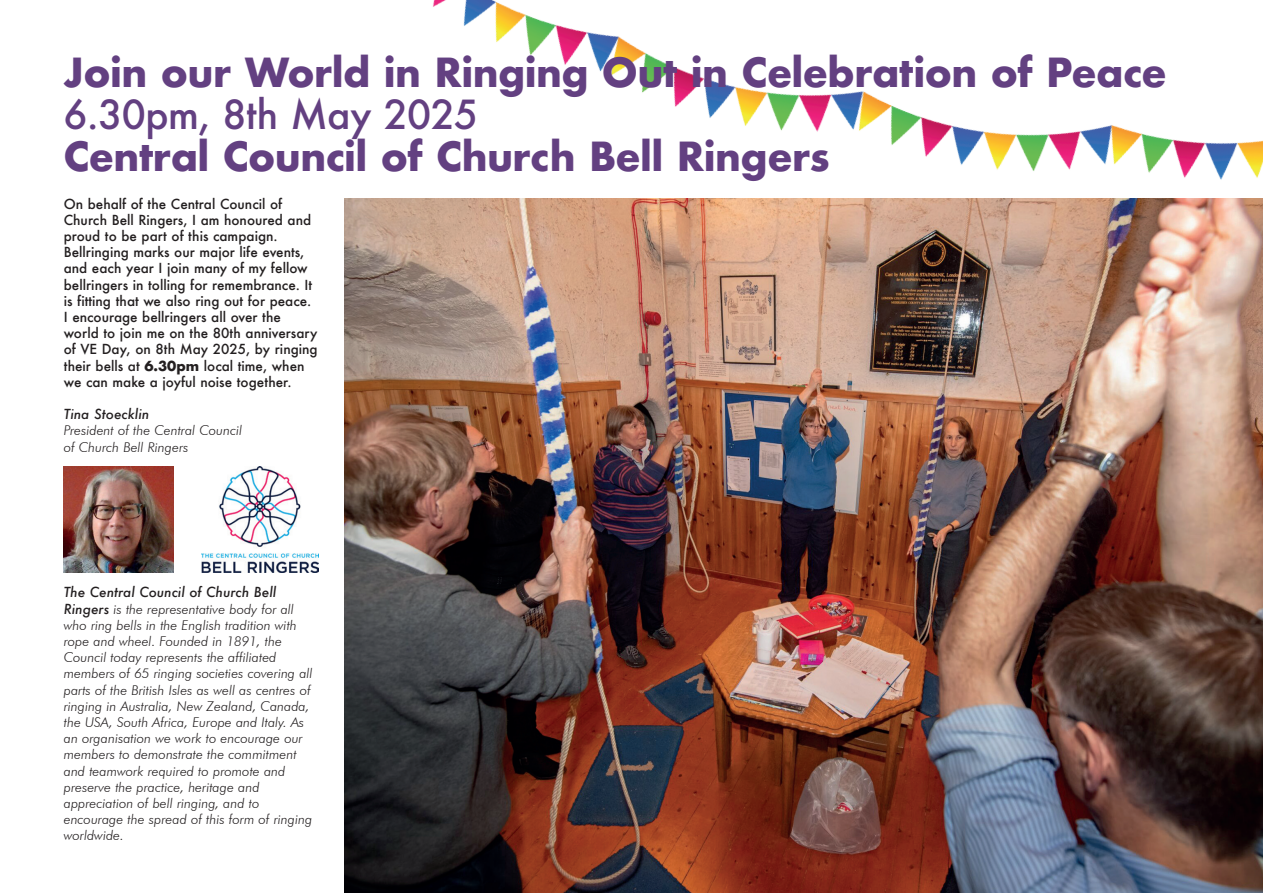
<style>
.page{position:relative;width:1263px;height:893px;background:#fff}
.page>*{position:absolute;margin:0;border:0;box-sizing:border-box;transform-origin:0 0}
.t1{font:700 39px "Futura";letter-spacing:-.015em;color:#634081}
.t2{font:500 39px "Futura";letter-spacing:-.015em;color:#634081}
.t3{font:italic 300 13.5px/16.2px "Futura BT";color:#231f20}
.t4{font:500 13.5px/16.2px "Futura";color:#231f20}
.t5{font:italic 500 13.5px "Futura";color:#231f20}
.s1{font-weight:700}
.s2{font-family:"Futura";font-weight:500}
</style>
<div class="page">
<img style="left:344px;top:198px;width:919px;height:695px">
<img style="left:64px;top:466px;width:109px;height:106px">
<img style="left:202px;top:466px;width:117px;height:106px">
<img style="left:354px;top:0;width:909px;height:386px">
<h1 class="t1" style="left:64px;top:44px;width:1105px">Join our World in Ringing Out in Celebration of Peace</h1>
<h1 class="t2" style="left:64px;top:88px;width:416px">6.30pm, 8th May 2025</h1>
<h1 class="t1" style="left:64px;top:128px;width:767px">Central Council of Church Bell Ringers</h1>
<p class="t4" style="left:64px;top:195px;width:255px">On behalf of the Central Council of Church Bell Ringers, I am honoured and proud to be part of this campaign.<br>Bellringing marks our major life events, and each year I join many of my fellow bellringers in tolling for remembrance. It is fitting that we also ring out for peace.<br>I encourage bellringers all over the world to join me on the 80th anniversary of VE Day, on 8th May 2025, by ringing their bells at <span class="s1">6.30pm</span> local time, when we can make a joyful noise together.</p>
<p class="t5" style="left:64px;top:405px;width:87px">Tina Stoecklin</p>
<p class="t3" style="left:64px;top:422px;width:180px">President of the Central Council of Church Bell Ringers</p>
<p class="t5" style="left:64px;top:583px;width:214px">The Central Council of Church Bell</p>
<p class="t3" style="left:64px;top:601px;width:250px"><span class="s2">Ringers</span> is the representative body for all who ring bells in the English tradition with rope and wheel. Founded in 1891, the Council today represents the affiliated members of 65 ringing societies covering all parts of the British Isles as well as centres of ringing in Australia, New Zealand, Canada, the USA, South Africa, Europe and Italy. As an organisation we work to encourage our members to demonstrate the commitment and teamwork required to promote and preserve the practice, heritage and appreciation of bell ringing, and to encourage the spread of this form of ringing worldwide.</p>
</div>
